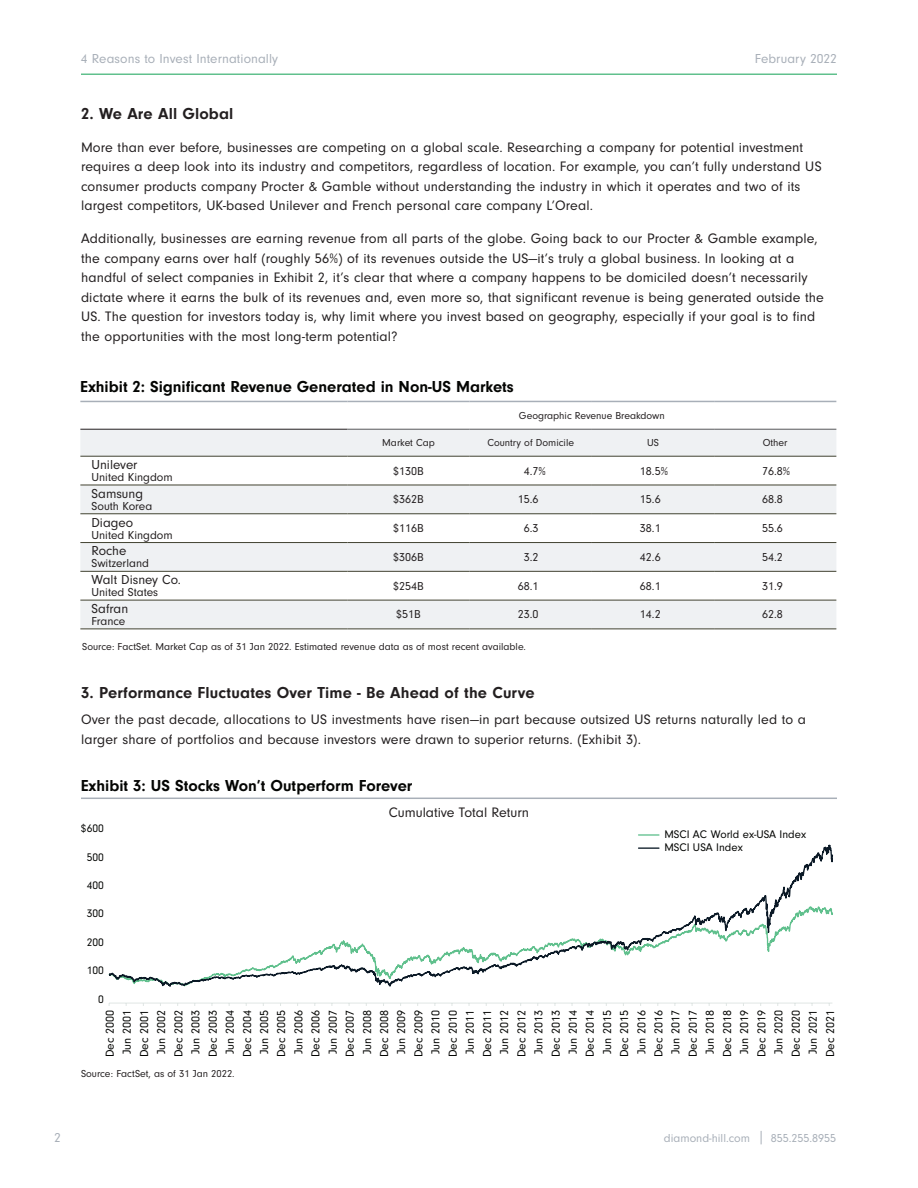
<style>
.page{position:relative;width:918px;height:1188px;background:#fff}
.page>*{position:absolute;margin:0;border:0;box-sizing:border-box;transform-origin:0 0}
.t1{font:700 16.5px "Neuzeit Gro";color:#040503}
.t2{font:700 16.5px "Neuzeit Gro";letter-spacing:.01em;color:#231f20}
.t3{font:14.25px/19.5px "Neuzeit Gro";letter-spacing:.01em;color:#231f20}
.t4{font:13.5px "Neuzeit Gro";color:#231f20}
.t5{font:13.5px "Neuzeit Gro";letter-spacing:.01em;color:#a8afb8}
.t6{font:12px/17.1px "Neuzeit Gro";color:#040503;text-align:justify}
.t7{font:12px "Neuzeit Gro";color:#231f20}
.t8{font:12px "Neuzeit Gro";color:#a8afb8}
.t9{font:11.4px/13.2px "Neuzeit Gro";color:#040503}
.t10{font:10.5px "Neuzeit Gro";color:#231f20}
</style>
<div class="page">
<hr style="left:81px;top:74px;width:756px;height:1px;background:#60c08d">
<svg style="left:761px;top:1131px;width:1px;height:13px"></svg>
<svg style="left:80px;top:430px;width:756px;height:199px;fill:#eff1f3"></svg>
<hr style="left:80px;top:401px;width:267px;height:1px;background:#a8afb8">
<hr style="left:347px;top:401px;width:123px;height:1px;background:#a8afb8">
<hr style="left:470px;top:401px;width:122px;height:1px;background:#a8afb8">
<hr style="left:592px;top:401px;width:122px;height:1px;background:#a8afb8">
<hr style="left:714px;top:401px;width:122px;height:1px;background:#a8afb8">
<hr style="left:80px;top:429px;width:267px;height:1px;background:#231f20">
<hr style="left:347px;top:429px;width:123px;height:1px;background:#57585a">
<hr style="left:470px;top:429px;width:122px;height:1px;background:#57585a">
<hr style="left:592px;top:429px;width:122px;height:1px;background:#57585a">
<hr style="left:714px;top:429px;width:122px;height:1px;background:#57585a">
<hr style="left:80px;top:456px;width:267px;height:1px;background:#424331">
<hr style="left:347px;top:456px;width:123px;height:1px;background:#424331">
<hr style="left:470px;top:456px;width:122px;height:1px;background:#424331">
<hr style="left:592px;top:456px;width:122px;height:1px;background:#424331">
<hr style="left:714px;top:456px;width:122px;height:1px;background:#424331">
<hr style="left:80px;top:485px;width:267px;height:1px;background:#424331">
<hr style="left:347px;top:485px;width:123px;height:1px;background:#424331">
<hr style="left:470px;top:485px;width:122px;height:1px;background:#424331">
<hr style="left:592px;top:485px;width:122px;height:1px;background:#424331">
<hr style="left:714px;top:485px;width:122px;height:1px;background:#424331">
<hr style="left:80px;top:514px;width:267px;height:1px;background:#424331">
<hr style="left:347px;top:514px;width:123px;height:1px;background:#424331">
<hr style="left:470px;top:514px;width:122px;height:1px;background:#424331">
<hr style="left:592px;top:514px;width:122px;height:1px;background:#424331">
<hr style="left:714px;top:514px;width:122px;height:1px;background:#424331">
<hr style="left:80px;top:542px;width:267px;height:1px;background:#424331">
<hr style="left:347px;top:542px;width:123px;height:1px;background:#424331">
<hr style="left:470px;top:542px;width:122px;height:1px;background:#424331">
<hr style="left:592px;top:542px;width:122px;height:1px;background:#424331">
<hr style="left:714px;top:542px;width:122px;height:1px;background:#424331">
<hr style="left:80px;top:571px;width:267px;height:1px;background:#424331">
<hr style="left:347px;top:571px;width:123px;height:1px;background:#424331">
<hr style="left:470px;top:571px;width:122px;height:1px;background:#424331">
<hr style="left:592px;top:571px;width:122px;height:1px;background:#424331">
<hr style="left:714px;top:571px;width:122px;height:1px;background:#424331">
<hr style="left:80px;top:600px;width:267px;height:1px;background:#424331">
<hr style="left:347px;top:600px;width:123px;height:1px;background:#424331">
<hr style="left:470px;top:600px;width:122px;height:1px;background:#424331">
<hr style="left:592px;top:600px;width:122px;height:1px;background:#424331">
<hr style="left:714px;top:600px;width:122px;height:1px;background:#424331">
<hr style="left:80px;top:629px;width:267px;height:1px;background:#424331">
<hr style="left:347px;top:629px;width:123px;height:1px;background:#424331">
<hr style="left:470px;top:629px;width:122px;height:1px;background:#424331">
<hr style="left:592px;top:629px;width:122px;height:1px;background:#424331">
<hr style="left:714px;top:629px;width:122px;height:1px;background:#424331">
<hr style="left:81px;top:798px;width:756px;height:1px;background:#a8afb8">
<svg style="left:109px;top:834px;width:724px;height:170px"></svg>
<hr style="left:639px;top:834px;width:20px;height:2px;background:#60c08d">
<hr style="left:639px;top:847px;width:20px;height:2px;background:#0b1926">
<p class="t5" style="left:81px;top:51px;width:199px">4 Reasons to Invest Internationally</p>
<p class="t5" style="left:755px;top:51px;width:84px">February 2022</p>
<p class="t2" style="left:81px;top:104px;width:154px">2. We Are All Global</p>
<p class="t3" style="left:81px;top:138px;width:742px">More than ever before, businesses are competing on a global scale. Researching a company for potential investment requires a deep look into its industry and competitors, regardless of location. For example, you can’t fully understand US consumer products company Procter &amp; Gamble without understanding the industry in which it operates and two of its largest competitors, UK-based Unilever and French personal care company L’Oreal.</p>
<p class="t3" style="left:81px;top:229px;width:744px">Additionally, businesses are earning revenue from all parts of the globe. Going back to our Procter &amp; Gamble example, the company earns over half (roughly 56%) of its revenues outside the US—it’s truly a global business. In looking at a handful of select companies in Exhibit 2, it’s clear that where a company happens to be domiciled doesn’t necessarily dictate where it earns the bulk of its revenues and, even more so, that significant revenue is being generated outside the US. The question for investors today is, why limit where you invest based on geography, especially if your goal is to find the opportunities with the most long-term potential?</p>
<p class="t1" style="left:80px;top:378px;width:435px">Exhibit 2: Significant Revenue Generated in Non-US Markets</p>
<p class="t10" style="left:519px;top:410px;width:147px">Geographic Revenue Breakdown</p>
<p class="t10" style="left:382px;top:437px;width:54px">Market Cap</p>
<p class="t10" style="left:488px;top:437px;width:88px">Country of Domicile</p>
<p class="t10" style="left:647px;top:437px;width:13px">US</p>
<p class="t10" style="left:763px;top:437px;width:26px">Other</p>
<p class="t4" style="left:92px;top:457px;width:48px">Unilever</p>
<p class="t7" style="left:92px;top:471px;width:83px">United Kingdom</p>
<p class="t7" style="left:393px;top:464px;width:32px">$130B</p>
<p class="t7" style="left:524px;top:464px;width:24px">4.7%</p>
<p class="t7" style="left:640px;top:464px;width:30px">18.5%</p>
<p class="t7" style="left:762px;top:464px;width:30px">76.8%</p>
<p class="t4" style="left:92px;top:486px;width:53px">Samsung</p>
<p class="t7" style="left:92px;top:499px;width:62px">South Korea</p>
<p class="t7" style="left:393px;top:493px;width:32px">$362B</p>
<p class="t7" style="left:518px;top:493px;width:22px">15.6</p>
<p class="t7" style="left:640px;top:493px;width:22px">15.6</p>
<p class="t7" style="left:762px;top:493px;width:22px">68.8</p>
<p class="t4" style="left:92px;top:515px;width:43px">Diageo</p>
<p class="t7" style="left:92px;top:528px;width:83px">United Kingdom</p>
<p class="t7" style="left:393px;top:522px;width:32px">$116B</p>
<p class="t7" style="left:524px;top:522px;width:16px">6.3</p>
<p class="t7" style="left:640px;top:522px;width:22px">38.1</p>
<p class="t7" style="left:762px;top:522px;width:22px">55.6</p>
<p class="t4" style="left:92px;top:544px;width:36px">Roche</p>
<p class="t7" style="left:92px;top:557px;width:59px">Switzerland</p>
<p class="t7" style="left:393px;top:551px;width:32px">$306B</p>
<p class="t7" style="left:524px;top:551px;width:16px">3.2</p>
<p class="t7" style="left:640px;top:551px;width:22px">42.6</p>
<p class="t7" style="left:762px;top:551px;width:22px">54.2</p>
<p class="t4" style="left:92px;top:573px;width:91px">Walt Disney Co.</p>
<p class="t7" style="left:92px;top:586px;width:68px">United States</p>
<p class="t7" style="left:393px;top:579px;width:32px">$254B</p>
<p class="t7" style="left:518px;top:579px;width:22px">68.1</p>
<p class="t7" style="left:640px;top:579px;width:22px">68.1</p>
<p class="t7" style="left:762px;top:579px;width:22px">31.9</p>
<p class="t4" style="left:92px;top:601px;width:38px">Safran</p>
<p class="t7" style="left:92px;top:615px;width:35px">France</p>
<p class="t7" style="left:396px;top:608px;width:26px">$51B</p>
<p class="t7" style="left:518px;top:608px;width:22px">23.0</p>
<p class="t7" style="left:640px;top:608px;width:22px">14.2</p>
<p class="t7" style="left:762px;top:608px;width:22px">62.8</p>
<p class="t10" style="left:82px;top:641px;width:445px">Source: FactSet. Market Cap as of 31 Jan 2022. Estimated revenue data as of most recent available.</p>
<p class="t2" style="left:81px;top:683px;width:455px">3. Performance Fluctuates Over Time - Be Ahead of the Curve</p>
<p class="t3" style="left:81px;top:710px;width:727px">Over the past decade, allocations to US investments have risen—in part because outsized US returns naturally led to a larger share of portfolios and because investors were drawn to superior returns. (Exhibit 3).</p>
<p class="t1" style="left:81px;top:776px;width:333px">Exhibit 3: US Stocks Won’t Outperform Forever</p>
<p class="t9" style="left:81px;top:822px;width:24px">$600</p>
<p class="t9" style="left:87px;top:850px;width:19px">500</p>
<p class="t9" style="left:87px;top:879px;width:19px">400</p>
<p class="t9" style="left:87px;top:907px;width:19px">300</p>
<p class="t9" style="left:87px;top:936px;width:19px">200</p>
<p class="t9" style="left:87px;top:964px;width:19px">100</p>
<p class="t9" style="left:98px;top:993px;width:7px">0</p>
<p class="t3" style="left:389px;top:802px;width:142px">Cumulative Total Return</p>
<p class="t9" style="left:664px;top:827px;width:143px">MSCI AC World ex-USA Index<br>MSCI USA Index</p>
<p class="t6" style="left:102px;top:1057px;width:49px;rotate:-90deg">Dec 2000<br>Jun 2001<br>Dec 2001<br>Jun 2002<br>Dec 2002<br>Jun 2003<br>Dec 2003<br>Jun 2004<br>Dec 2004<br>Jun 2005<br>Dec 2005<br>Jun 2006<br>Dec 2006<br>Jun 2007<br>Dec 2007<br>Jun 2008<br>Dec 2008<br>Jun 2009<br>Dec 2009<br>Jun 2010<br>Dec 2010<br>Jun 2011<br>Dec 2011<br>Jun 2012<br>Dec 2012<br>Jun 2013<br>Dec 2013<br>Jun 2014<br>Dec 2014<br>Jun 2015<br>Dec 2015<br>Jun 2016<br>Dec 2016<br>Jun 2017<br>Dec 2017<br>Jun 2018<br>Dec 2018<br>Jun 2019<br>Dec 2019<br>Jun 2020<br>Dec 2020<br>Jun 2021<br>Dec 2021</p>
<p class="t10" style="left:81px;top:1068px;width:155px">Source: FactSet, as of 31 Jan 2022.</p>
<p class="t5" style="left:54px;top:1130px;width:8px">2</p>
<p class="t8" style="left:664px;top:1131px;width:88px">diamond-hill.com</p>
<p class="t8" style="left:771px;top:1131px;width:67px">855.255.8955</p>
</div>
